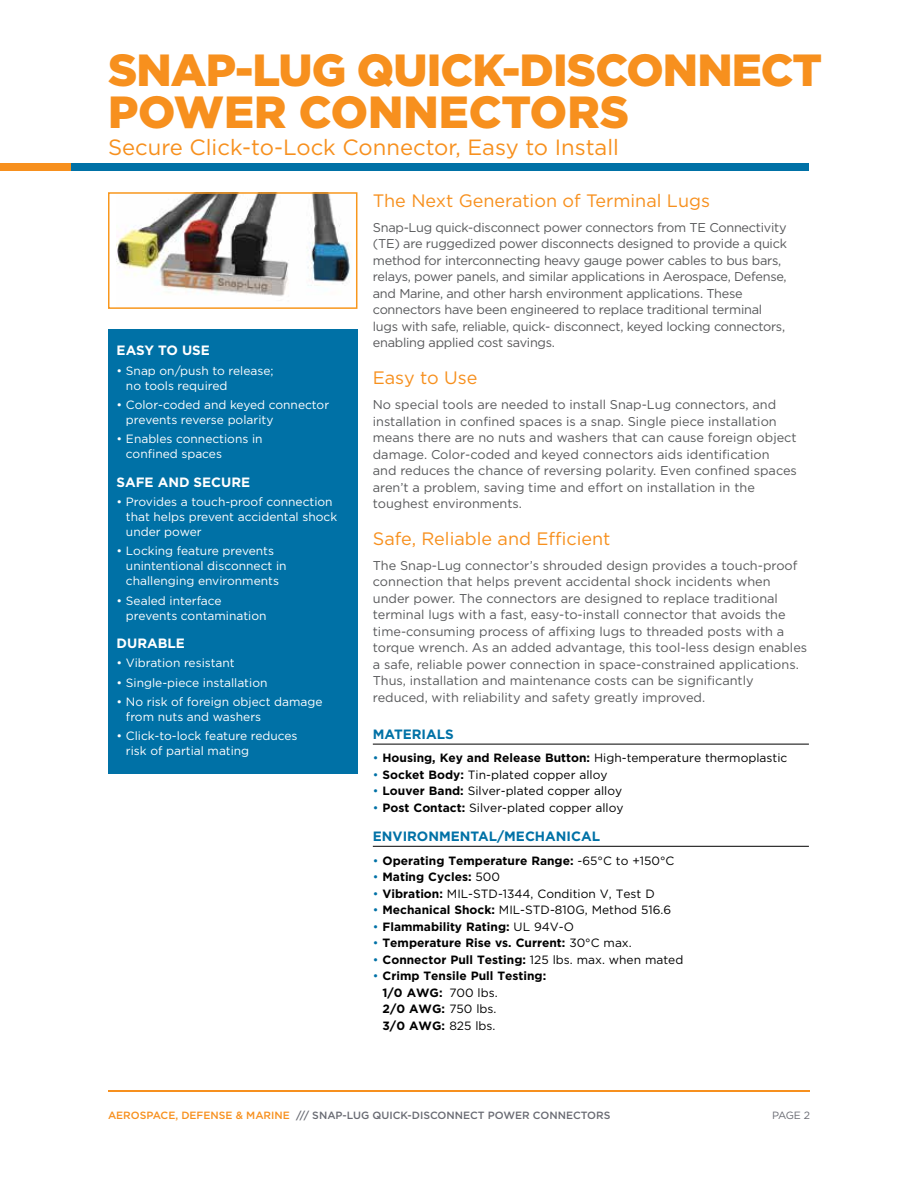
<style>
.page{position:relative;width:918px;height:1188px;background:#fff}
.page>*{position:absolute;margin:0;border:0;box-sizing:border-box;transform-origin:0 0}
.t1{font:900 45px/42px "Gotham";letter-spacing:-.02em;color:#f7901e}
.t2{font:22.05px "Gotham";color:#f7901e}
.t3{font:18px "Gotham";color:#f7901e}
.t4{font:700 13.5px "Gotham";color:#0071a6}
.t5{font:700 13.5px "Gotham";color:#fff}
.t6{font:12.75px/16.5px "Gotham";color:#58595b}
.t7{font:12.75px/16.5px "Gotham";letter-spacing:-.02em;color:#58595b}
.t8{font:12px/15px "Gotham";color:#fff}
.t9{font:12px "Gotham";color:#000}
.t10{font:700 12px/16.5px "Gotham";color:#000}
.t11{font:500 10.5px "Gotham";color:#696b73}
.t12{font:10.5px "Gotham";color:#696b73}
.s1{color:#0071a6}
.s2{font-weight:700}
.s3{font-weight:400;color:#0071a6}
.s4{font-weight:400}
.s5{color:#f7901e}
</style>
<div class="page">
<hr style="left:108px;top:1090px;width:702px;height:1px;background:#f7901e">
<img style="left:117px;top:195px;width:233px;height:101px">
<div style="left:108px;top:192px;width:249px;height:117px;border:2px solid #f8971d"></div>
<div style="left:108px;top:329px;width:249px;height:444px;background:#0071a6"></div>
<div style="left:71px;top:163px;width:738px;height:8px;background:#0071a6"></div>
<div style="left:0;top:163px;width:71px;height:8px;background:#f7901e"></div>
<hr style="left:373px;top:744px;width:436px;height:1px;background:#000">
<hr style="left:373px;top:846px;width:436px;height:1px;background:#000">
<h1 class="t1" style="left:108px;top:49px;width:716px">SNAP-LUG QUICK-DISCONNECT<br>POWER CONNECTORS</h1>
<h2 class="t2" style="left:108px;top:133px;width:512px">Secure Click-to-Lock Connector, Easy to Install</h2>
<p class="t5" style="left:117px;top:342px;width:95px">EASY TO USE</p>
<p class="t8" style="left:126px;top:363px;width:149px;text-indent:-9px">• Snap on/push to release; no tools required</p>
<p class="t8" style="left:126px;top:397px;width:205px;text-indent:-9px">• Color-coded and keyed connector prevents reverse polarity</p>
<p class="t8" style="left:126px;top:431px;width:138px;text-indent:-9px">• Enables connections in confined spaces</p>
<p class="t5" style="left:117px;top:473px;width:135px">SAFE AND SECURE</p>
<p class="t8" style="left:126px;top:494px;width:213px;text-indent:-9px">• Provides a touch-proof connection that helps prevent accidental shock under power</p>
<p class="t8" style="left:126px;top:543px;width:162px;text-indent:-9px">• Locking feature prevents unintentional disconnect in challenging environments</p>
<p class="t8" style="left:126px;top:593px;width:142px;text-indent:-9px">• Sealed interface prevents contamination</p>
<p class="t5" style="left:117px;top:634px;width:70px">DURABLE</p>
<p class="t8" style="left:117px;top:655px;width:120px">• Vibration resistant</p>
<p class="t8" style="left:117px;top:675px;width:152px">• Single-piece installation</p>
<p class="t8" style="left:126px;top:694px;width:198px;text-indent:-9px">• No risk of foreign object damage from nuts and washers</p>
<p class="t8" style="left:126px;top:728px;width:173px;text-indent:-9px">• Click-to-lock feature reduces risk of partial mating</p>
<h3 class="t3" style="left:373px;top:189px;width:339px">The Next Generation of Terminal Lugs</h3>
<p class="t7" style="left:373px;top:219px;width:416px">Snap-Lug quick-disconnect power connectors from TE Connectivity (TE) are ruggedized power disconnects designed to provide a quick method for interconnecting heavy gauge power cables to bus bars, relays, power panels, and similar applications in Aerospace, Defense, and Marine, and other harsh environment applications. These connectors have been engineered to replace traditional terminal lugs with safe, reliable, quick- disconnect, keyed locking connectors, enabling applied cost savings.</p>
<h3 class="t3" style="left:373px;top:366px;width:106px">Easy to Use</h3>
<p class="t6" style="left:373px;top:396px;width:426px">No special tools are needed to install Snap-Lug connectors, and installation in confined spaces is a snap. Single piece installation means there are no nuts and washers that can cause foreign object damage. Color-coded and keyed connectors aids identification<br>and reduces the chance of reversing polarity. Even confined spaces aren’t a problem, saving time and effort on installation in the toughest environments.</p>
<h3 class="t3" style="left:373px;top:527px;width:239px">Safe, Reliable and Efficient</h3>
<p class="t6" style="left:373px;top:557px;width:436px">The Snap-Lug connector’s shrouded design provides a touch-proof connection that helps prevent accidental shock incidents when under power. The connectors are designed to replace traditional terminal lugs with a fast, easy-to-install connector that avoids the time-consuming process of affixing lugs to threaded posts with a torque wrench. As an added advantage, this tool-less design enables a safe, reliable power connection in space-constrained applications.<br>Thus, installation and maintenance costs can be significantly reduced, with reliability and safety greatly improved.</p>
<p class="t4" style="left:373px;top:726px;width:82px">MATERIALS</p>
<p class="t9" style="left:373px;top:750px;width:416px"><span class="s1">•</span> <span class="s2">Housing, Key and Release Button:</span> High-temperature thermoplastic</p>
<p class="t9" style="left:373px;top:767px;width:236px"><span class="s1">•</span> <span class="s2">Socket Body:</span> Tin-plated copper alloy</p>
<p class="t9" style="left:373px;top:783px;width:251px"><span class="s1">•</span> <span class="s2">Louver Band:</span> Silver-plated copper alloy</p>
<p class="t9" style="left:373px;top:800px;width:252px"><span class="s1">•</span> <span class="s2">Post Contact:</span> Silver-plated copper alloy</p>
<p class="t4" style="left:373px;top:828px;width:229px">ENVIRONMENTAL/MECHANICAL</p>
<p class="t10" style="left:373px;top:852px;width:303px"><span class="s3">•</span> Operating Temperature Range: <span class="s4">-65°C to +150°C</span></p>
<p class="t10" style="left:373px;top:869px;width:129px"><span class="s3">•</span> Mating Cycles: <span class="s4">500</span></p>
<p class="t9" style="left:373px;top:886px;width:283px"><span class="s1">•</span> <span class="s2">Vibration:</span> MIL-STD-1344, Condition V, Test D</p>
<p class="t9" style="left:373px;top:902px;width:300px"><span class="s1">•</span> <span class="s2">Mechanical Shock:</span> MIL-STD-810G, Method 516.6</p>
<p class="t10" style="left:373px;top:918px;width:203px"><span class="s3">•</span> Flammability Rating: <span class="s4">UL 94V-O</span></p>
<p class="t10" style="left:373px;top:935px;width:260px"><span class="s3">•</span> Temperature Rise vs. Current: <span class="s4">30°C max.</span></p>
<p class="t10" style="left:373px;top:951px;width:312px"><span class="s3">•</span> Connector Pull Testing: <span class="s4">125 lbs. max. when mated</span></p>
<p class="t10" style="left:383px;top:968px;width:165px;text-indent:-10px"><span class="s3">•</span> Crimp Tensile Pull Testing:<br>1/0 AWG: <span class="s4">700 lbs.<br></span>2/0 AWG: <span class="s4">750 lbs.<br></span>3/0 AWG: <span class="s4">825 lbs.</span></p>
<p class="t11" style="left:108px;top:1108px;width:504px"><span class="s5">AEROSPACE, DEFENSE &amp; MARINE</span> /// SNAP-LUG QUICK-DISCONNECT POWER CONNECTORS</p>
<p class="t12" style="left:772px;top:1108px;width:39px">PAGE 2</p>
</div>
